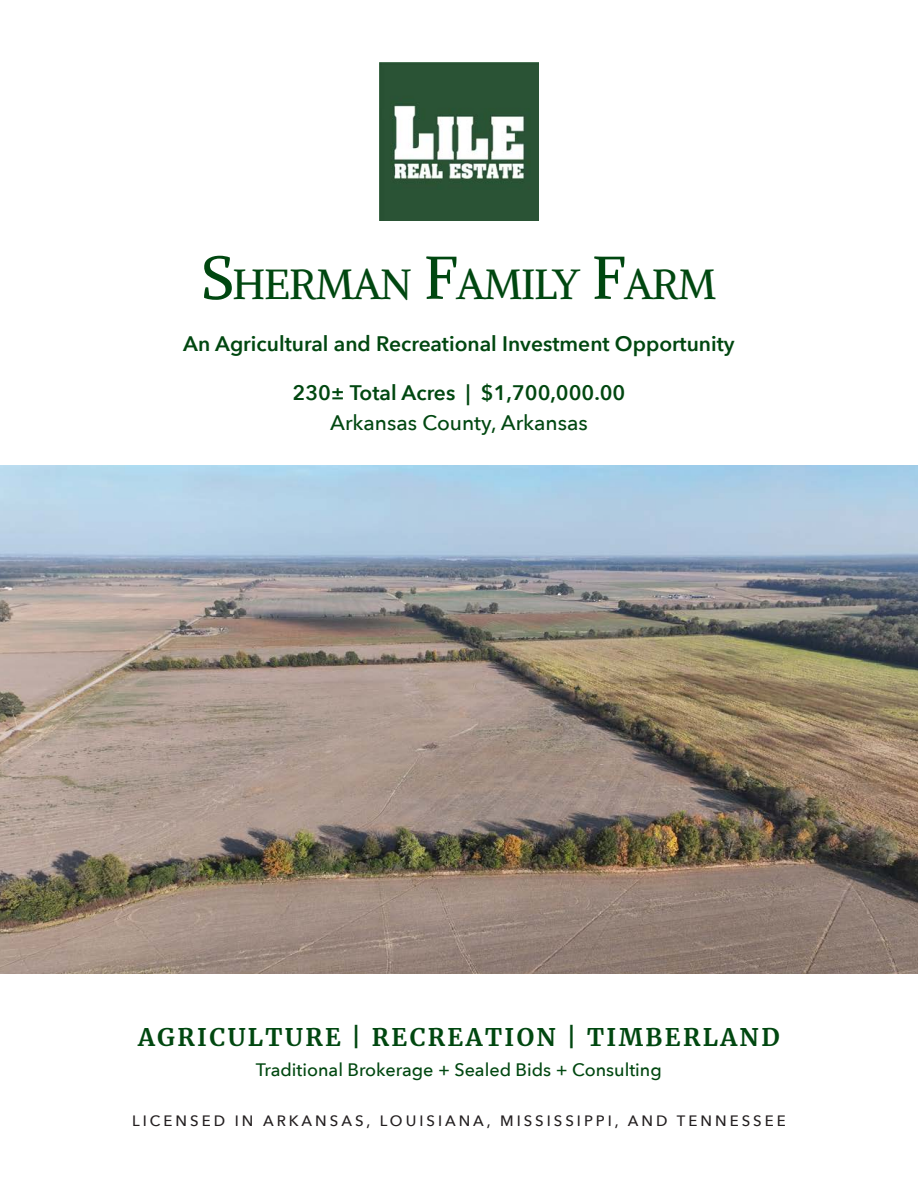
<style>
.page{position:relative;width:918px;height:1188px;background:#fff}
.page>*{position:absolute;margin:0;border:0;box-sizing:border-box;transform-origin:0 0}
.t1{font:42px "Alike";letter-spacing:-.03em;color:#004710}
.t2{font:700 24px "Merriweather";letter-spacing:.1em;color:#004710}
.t3{font:600 21px "Avenir Next";color:#004710}
.t4{font:500 21px "Avenir Next";color:#004710}
.t5{font:500 18px "Avenir Next";color:#004710}
.t6{font:500 15px "Avenir Next";letter-spacing:.2em;color:#231f20}
.s1{font-size:60px}
</style>
<div class="page">
<img style="left:0;top:466px;width:917px;height:508px">
<img style="left:380px;top:62px;width:158px;height:158px">
<p class="t1" style="left:201px;top:257px;width:517px"><span class="s1">S</span>HERMAN <span class="s1">F</span>AMILY <span class="s1">F</span>ARM</p>
<p class="t3" style="left:183px;top:325px;width:553px">An Agricultural and Recreational Investment Opportunity</p>
<p class="t3" style="left:293px;top:375px;width:334px">230± Total Acres | $1,700,000.00</p>
<p class="t4" style="left:330px;top:405px;width:259px">Arkansas County, Arkansas</p>
<p class="t2" style="left:138px;top:1020px;width:643px">AGRICULTURE | RECREATION | TIMBERLAND</p>
<p class="t5" style="left:256px;top:1054px;width:407px">Traditional Brokerage + Sealed Bids + Consulting</p>
<p class="t6" style="left:132px;top:1108px;width:655px">LICENSED IN ARKANSAS, LOUISIANA, MISSISSIPPI, AND TENNESSEE</p>
</div>
